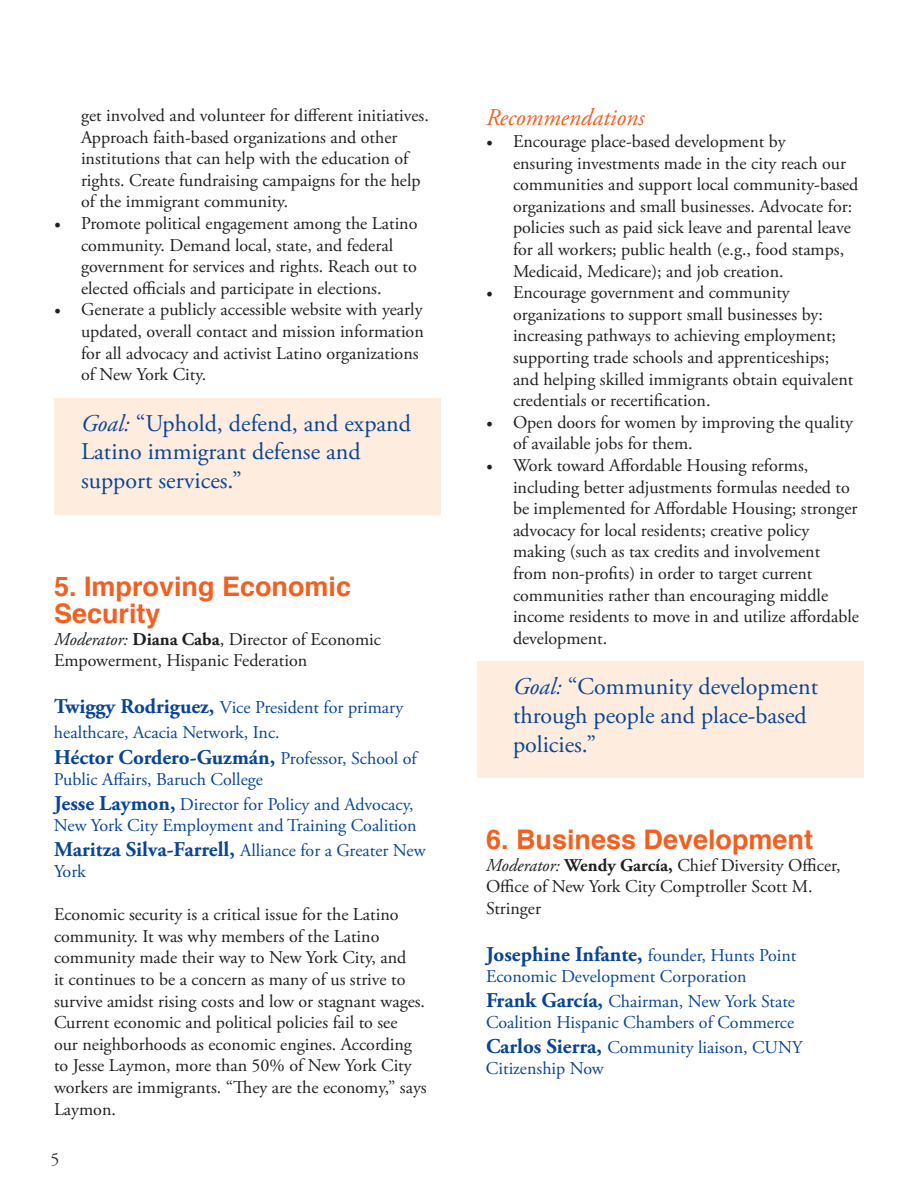
<style>
.page{position:relative;width:918px;height:1188px;background:#fff}
.page>*{position:absolute;margin:0;border:0;box-sizing:border-box;transform-origin:0 0}
.t1{font:700 27px/27px "Helvetica";color:#f26021}
.t2{font:24px/28.8px "Adobe Garamond Pro";color:#094594}
.t3{font:italic 24px "Adobe Garamond Pro";color:#f26021}
.t4{font:700 21px "Adobe Garamond Pro";color:#094594}
.t5{font:18px/21.6px "Adobe Garamond Pro";color:#231f20}
.t6{font:18px/25.2px "Adobe Garamond Pro";color:#094594}
.s1{font-family:"Minion Pro"}
.s2{font-style:italic}
.s3{font-weight:700}
.s4{font-weight:700;font-size:21px}
.s5{font-weight:400;font-size:18px}
</style>
<div class="page">
<div style="left:54px;top:398px;width:387px;height:116px;background:#feecdf"></div>
<div style="left:477px;top:662px;width:387px;height:116px;background:#feecdf"></div>
<p class="t5" style="left:81px;top:105px;width:349px">get involved and volunteer for different initiatives.<br>Approach faith-based organizations and other institutions that can help with the education of rights. Create fundraising campaigns for the help of the immigrant community.</p>
<p class="t5" style="left:81px;top:213px;width:338px;text-indent:-27px"><span class="s1">•</span> Promote political engagement among the Latino community. Demand local, state, and federal government for services and rights. Reach out to elected officials and participate in elections.</p>
<p class="t5" style="left:81px;top:300px;width:344px;text-indent:-27px"><span class="s1">•</span> Generate a publicly accessible website with yearly updated, overall contact and mission information for all advocacy and activist Latino organizations of New York City.</p>
<h2 class="t2" style="left:81px;top:409px;width:332px"><span class="s2">Goal:</span> “Uphold, defend, and expand<br>Latino immigrant defense and support services.”</h2>
<h1 class="t1" style="left:54px;top:574px;width:299px">5. Improving Economic<br>Security</h1>
<p class="t5" style="left:54px;top:629px;width:329px"><span class="s2">Moderator:</span> <span class="s3">Diana Caba</span>, Director of Economic<br>Empowerment, Hispanic Federation</p>
<p class="t6" style="left:54px;top:696px;width:351px"><span class="s4">Twiggy Rodriguez,</span> Vice President for primary healthcare, Acacia Network, Inc.</p>
<p class="t4" style="left:54px;top:745px;width:364px">Héctor Cordero-Guzmán, <span class="s5">Professor, School of</span></p>
<p class="t6" style="left:54px;top:767px;width:361px">Public Affairs, Baruch College<br><span class="s4">Jesse Laymon,</span> Director for Policy and Advocacy,</p>
<p class="t6" style="left:54px;top:813px;width:373px">New York City Employment and Training Coalition<br><span class="s4">Maritza Silva-Farrell,</span> Alliance for a Greater New</p>
<p class="t6" style="left:54px;top:859px;width:33px">York</p>
<p class="t5" style="left:54px;top:904px;width:374px">Economic security is a critical issue for the Latino community. It was why members of the Latino community made their way to New York City, and<br>it continues to be a concern as many of us strive to survive amidst rising costs and low or stagnant wages.<br>Current economic and political policies fail to see<br>our neighborhoods as economic engines. According to Jesse Laymon, more than 50% of New York City workers are immigrants. “They are the economy,” says Laymon.</p>
<p class="t5" style="left:51px;top:1149px;width:10px">5</p>
<h2 class="t3" style="left:486px;top:103px;width:160px">Recommendations</h2>
<p class="t5" style="left:513px;top:131px;width:347px;text-indent:-27px"><span class="s1">•</span> Encourage place-based development by<br>ensuring investments made in the city reach our communities and support local community-based organizations and small businesses. Advocate for: policies such as paid sick leave and parental leave for all workers; public health (e.g., food stamps, Medicaid, Medicare); and job creation.</p>
<p class="t5" style="left:513px;top:282px;width:342px;text-indent:-27px"><span class="s1">•</span> Encourage government and community organizations to support small businesses by: increasing pathways to achieving employment; supporting trade schools and apprenticeships; and helping skilled immigrants obtain equivalent credentials or recertification.</p>
<p class="t5" style="left:513px;top:412px;width:341px;text-indent:-27px"><span class="s1">•</span> Open doors for women by improving the quality of available jobs for them.</p>
<p class="t5" style="left:513px;top:455px;width:347px;text-indent:-27px"><span class="s1">•</span> Work toward Affordable Housing reforms, including better adjustments formulas needed to be implemented for Affordable Housing; stronger advocacy for local residents; creative policy making (such as tax credits and involvement<br>from non-profits) in order to target current communities rather than encouraging middle income residents to move in and utilize affordable development.</p>
<h2 class="t2" style="left:513px;top:673px;width:307px"><span class="s2">Goal:</span> “Community development through people and place-based policies.”</h2>
<h1 class="t1" style="left:486px;top:826px;width:329px">6. Business Development</h1>
<p class="t5" style="left:486px;top:855px;width:356px"><span class="s2">Moderator:</span> <span class="s3">Wendy García,</span> Chief Diversity Officer,<br>Office of New York City Comptroller Scott M.<br>Stringer</p>
<p class="t6" style="left:486px;top:945px;width:312px;line-height:21px"><span class="s4">Josephine Infante,</span> founder, Hunts Point<br>Economic Development Corporation</p>
<p class="t6" style="left:486px;top:991px;width:311px;line-height:21px"><span class="s4">Frank García,</span> Chairman, New York State<br>Coalition Hispanic Chambers of Commerce</p>
<p class="t6" style="left:486px;top:1037px;width:318px;line-height:21px"><span class="s4">Carlos Sierra,</span> Community liaison, CUNY<br>Citizenship Now</p>
</div>
